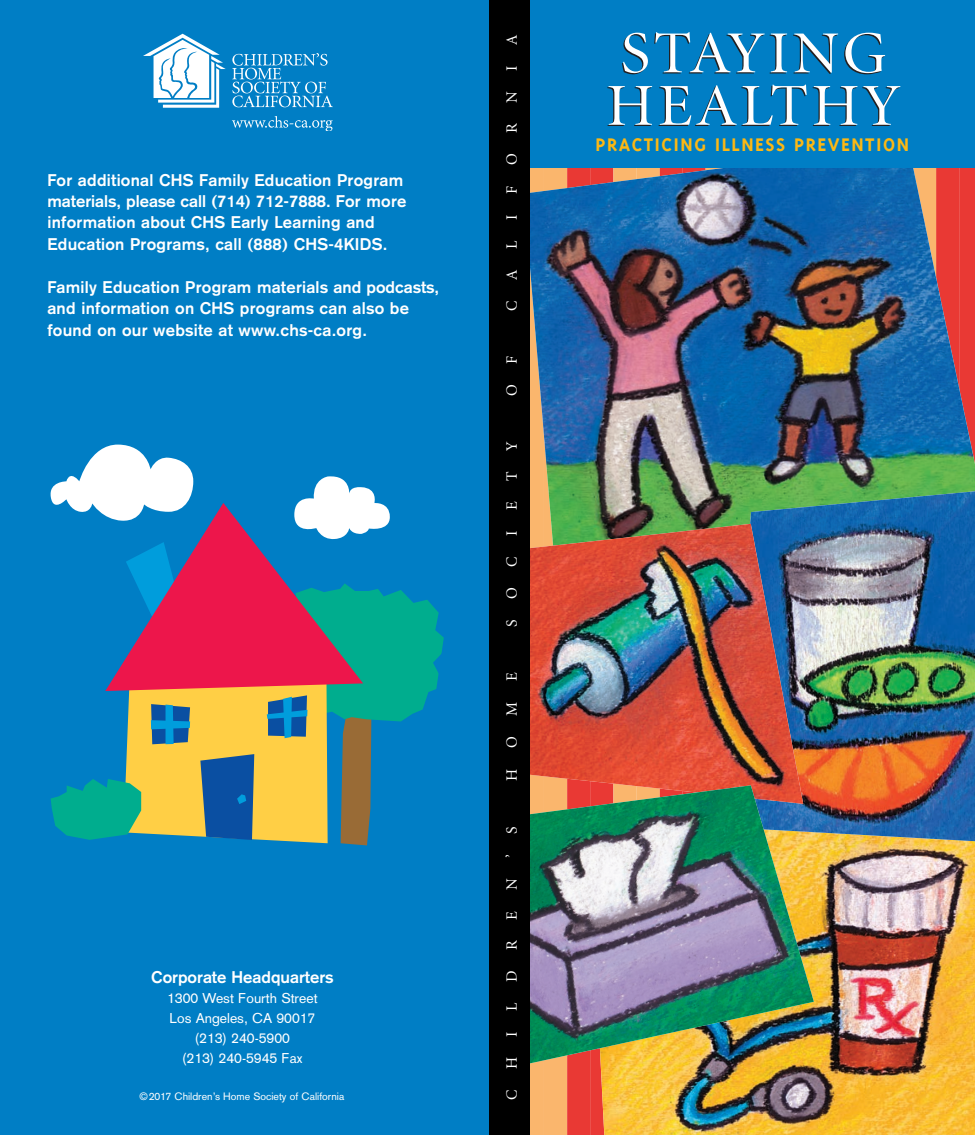
<style>
.page{position:relative;width:975px;height:1135px;background:#fff}
.page>*{position:absolute;margin:0;border:0;box-sizing:border-box;transform-origin:0 0}
.t1{font:59.5px/52.5px "Minion Display";letter-spacing:.06em;color:#fff;scale:1.05 1}
.t2{font:700 21px "Triplex";letter-spacing:.07em;color:#fcb814}
.t3{font:700 16.62px/21.3px "Akzidenz Grotesk";letter-spacing:.015em;color:#fff}
.t4{font:15.75px "Minion";color:#fff}
.t5{font:14px/20.1px "Akzidenz Grotesk";color:#fff;text-align:center}
.t6{font:10.5px "Akzidenz Grotesk";color:#fff}
</style>
<div class="page">
<div style="left:0;top:0;width:528px;height:1134px;background:#007ec5"></div>
<div style="left:528px;top:0;width:446px;height:168px;background:#007ec5"></div>
<div style="left:488px;top:0;width:41px;height:1134px;background:#000"></div>
<svg style="left:51px;top:444px;width:393px;height:401px"></svg>
<svg style="left:232px;top:53px;width:101px;height:54px"></svg>
<svg style="left:143px;top:34px;width:83px;height:74px"></svg>
<svg style="left:232px;top:116px;width:100px;height:14px"></svg>
<img style="left:520px;top:103px;width:455px;height:1032px">
<p class="t4" style="left:504px;top:45px;width:12px;rotate:-90deg">A</p>
<p class="t4" style="left:504px;top:71px;width:7px;rotate:-90deg">I</p>
<p class="t4" style="left:504px;top:103px;width:13px;rotate:-90deg">N</p>
<p class="t4" style="left:504px;top:133px;width:11px;rotate:-90deg">R</p>
<p class="t3" style="left:47px;top:169px;width:360px">For additional CHS Family Education Program materials, please call (714) 712-7888. For more information about CHS Early Learning and Education Programs, call (888) CHS-4KIDS.</p>
<p class="t3" style="left:47px;top:276px;width:393px">Family Education Program materials and podcasts, and information on CHS programs can also be found on our website at www.chs-ca.org.</p>
<p class="t3" style="left:151px;top:966px;width:184px">Corporate Headquarters</p>
<p class="t5" style="left:167px;top:988px;width:152px">1300 West Fourth Street<br>Los Angeles, CA 90017 (213) 240-5900<br>(213) 240-5945 Fax</p>
<p class="t4" style="left:504px;top:165px;width:13px;rotate:-90deg">O</p>
<p class="t4" style="left:504px;top:194px;width:10px;rotate:-90deg">F</p>
<p class="t4" style="left:504px;top:220px;width:7px;rotate:-90deg">I</p>
<p class="t4" style="left:504px;top:249px;width:10px;rotate:-90deg">L</p>
<p class="t4" style="left:504px;top:280px;width:12px;rotate:-90deg">A</p>
<p class="t4" style="left:504px;top:310px;width:12px;rotate:-90deg">C</p>
<p class="t4" style="left:504px;top:364px;width:10px;rotate:-90deg">F</p>
<p class="t4" style="left:504px;top:396px;width:13px;rotate:-90deg">O</p>
<p class="t4" style="left:504px;top:450px;width:11px;rotate:-90deg">Y</p>
<p class="t4" style="left:504px;top:481px;width:11px;rotate:-90deg">T</p>
<p class="t4" style="left:504px;top:510px;width:10px;rotate:-90deg">E</p>
<p class="t4" style="left:504px;top:536px;width:7px;rotate:-90deg">I</p>
<p class="t4" style="left:504px;top:567px;width:12px;rotate:-90deg">C</p>
<p class="t4" style="left:504px;top:599px;width:13px;rotate:-90deg">O</p>
<p class="t4" style="left:504px;top:627px;width:9px;rotate:-90deg">S</p>
<p class="t4" style="left:504px;top:681px;width:10px;rotate:-90deg">E</p>
<p class="t4" style="left:504px;top:716px;width:16px;rotate:-90deg">M</p>
<p class="t4" style="left:504px;top:748px;width:13px;rotate:-90deg">O</p>
<p class="t4" style="left:504px;top:781px;width:14px;rotate:-90deg">H</p>
<p class="t4" style="left:504px;top:833px;width:9px;rotate:-90deg">S</p>
<p class="t4" style="left:504px;top:858px;width:5px;rotate:-90deg">’</p>
<p class="t4" style="left:504px;top:890px;width:13px;rotate:-90deg">N</p>
<p class="t4" style="left:504px;top:919px;width:10px;rotate:-90deg">E</p>
<p class="t4" style="left:504px;top:949px;width:11px;rotate:-90deg">R</p>
<p class="t4" style="left:504px;top:982px;width:13px;rotate:-90deg">D</p>
<p class="t4" style="left:504px;top:1010px;width:10px;rotate:-90deg">L</p>
<p class="t4" style="left:504px;top:1036px;width:7px;rotate:-90deg">I</p>
<p class="t4" style="left:504px;top:1069px;width:14px;rotate:-90deg">H</p>
<p class="t6" style="left:139px;top:1090px;width:206px">©2017 Children’s Home Society of California</p>
<p class="t4" style="left:504px;top:1100px;width:12px;rotate:-90deg">C</p>
<h1 class="t1" style="left:606px;top:30px;width:281px">STAYING<br>HEALTHY</h1>
<p class="t2" style="left:595px;top:132px;width:315px">PRACTICING ILLNESS PREVENTION</p>
</div>
